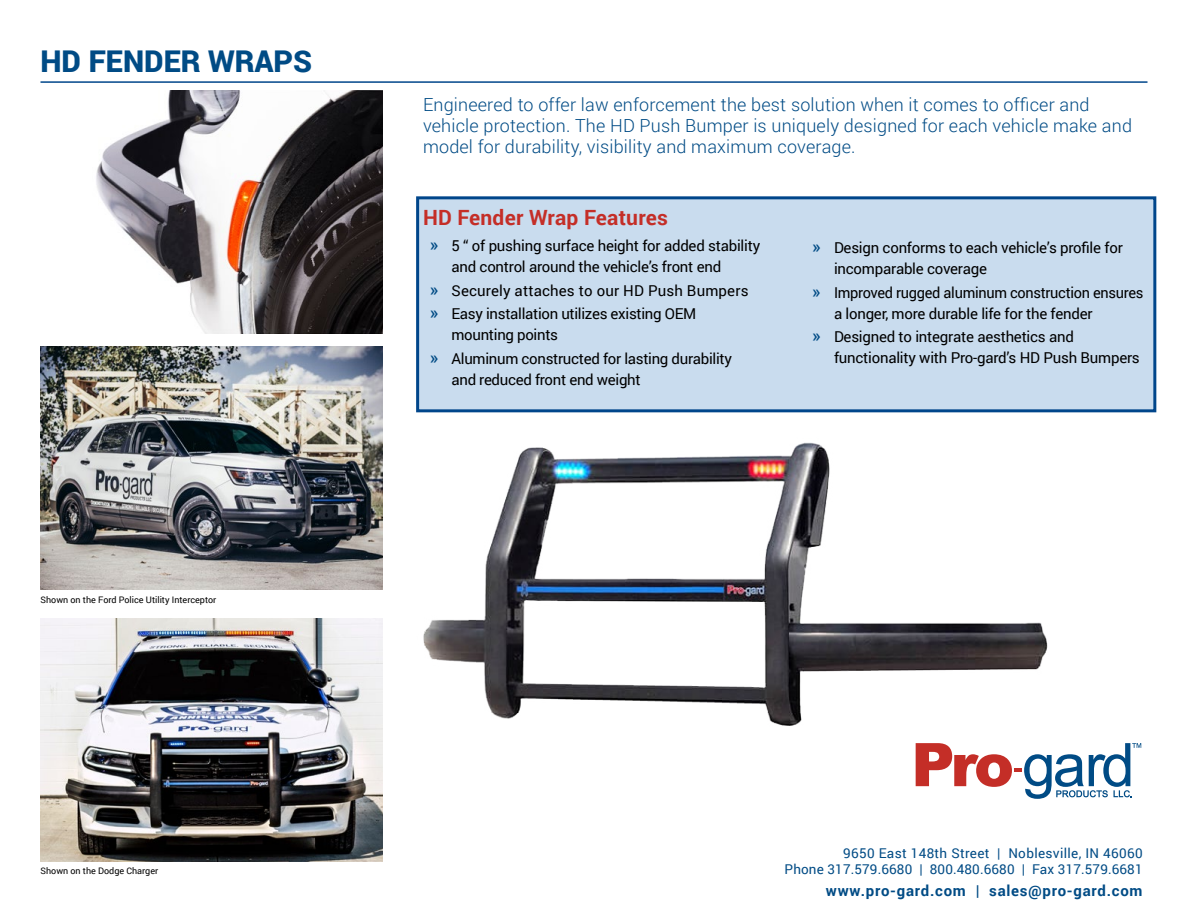
<style>
.page{position:relative;width:1188px;height:918px;background:#fff}
.page>*{position:absolute;margin:0;border:0;box-sizing:border-box;transform-origin:0 0}
.t1{font:900 30px "Roboto";color:#004b85}
.t2{font:700 21px "Roboto";letter-spacing:.01em;color:#c42e27}
.t3{font:300 18px/21px "Roboto";letter-spacing:.01em;color:#004b85}
.t4{font:15px/21px "Roboto";letter-spacing:-.015em;color:#000}
.t5{font:700 15px "Roboto";letter-spacing:.05em;color:#004b85}
.t6{font:13.5px/16.4px "Roboto";letter-spacing:.025em;color:#004b85;text-align:right}
.t7{font:9px "Roboto";color:#000}
.s1{font-weight:500;font-size:18px;color:#004b85}
</style>
<div class="page">
<svg style="left:916px;top:743px;width:225px;height:56px"></svg>
<hr style="left:40px;top:81px;width:1108px;height:2px;background:#00468b">
<div style="left:416px;top:196px;width:740px;height:216px;background:#c9dcee;border:3px solid #00468b"></div>
<img style="left:40px;top:618px;width:342px;height:243px">
<img style="left:40px;top:347px;width:342px;height:243px">
<img style="left:96px;top:90px;width:286px;height:243px">
<img style="left:423px;top:442px;width:625px;height:284px">
<h1 class="t1" style="left:40px;top:40px;width:273px">HD FENDER WRAPS</h1>
<p class="t7" style="left:40px;top:593px;width:177px">Shown on the Ford Police Utility Interceptor</p>
<p class="t7" style="left:40px;top:864px;width:119px">Shown on the Dodge Charger</p>
<p class="t3" style="left:423px;top:93px;width:711px">Engineered to offer law enforcement the best solution when it comes to officer and vehicle protection. The HD Push Bumper is uniquely designed for each vehicle make and model for durability, visibility and maximum coverage.</p>
<h2 class="t2" style="left:423px;top:202px;width:247px">HD Fender Wrap Features</h2>
<p class="t4" style="left:452px;top:235px;width:310px;text-indent:-22px"><span class="s1">»</span> 5 “ of pushing surface height for added stability and control around the vehicle’s front end</p>
<p class="t4" style="left:430px;top:278px;width:320px;line-height:23.7px"><span class="s1">»</span> Securely attaches to our HD Push Bumpers <span class="s1">»</span> Easy installation utilizes existing OEM</p>
<p class="t4" style="left:430px;top:323px;width:304px;line-height:23.7px;text-indent:22px">mounting points<br><span class="s1">»</span> Aluminum constructed for lasting durability</p>
<p class="t4" style="left:452px;top:369px;width:191px">and reduced front end weight</p>
<p class="t4" style="left:834px;top:236px;width:290px;text-indent:-22px"><span class="s1">»</span> Design conforms to each vehicle’s profile for incomparable coverage</p>
<p class="t4" style="left:834px;top:281px;width:311px;text-indent:-22px"><span class="s1">»</span> Improved rugged aluminum construction ensures a longer, more durable life for the fender</p>
<p class="t4" style="left:834px;top:326px;width:307px;text-indent:-22px"><span class="s1">»</span> Designed to integrate aesthetics and functionality with Pro-gard’s HD Push Bumpers</p>
<p class="t6" style="left:785px;top:844px;width:360px">9650 East 148th Street | Noblesville, IN 46060<br>Phone 317.579.6680 | 800.480.6680 | Fax 317.579.6681</p>
<p class="t5" style="left:826px;top:880px;width:318px">www.pro-gard.com | sales@pro-gard.com</p>
</div>
